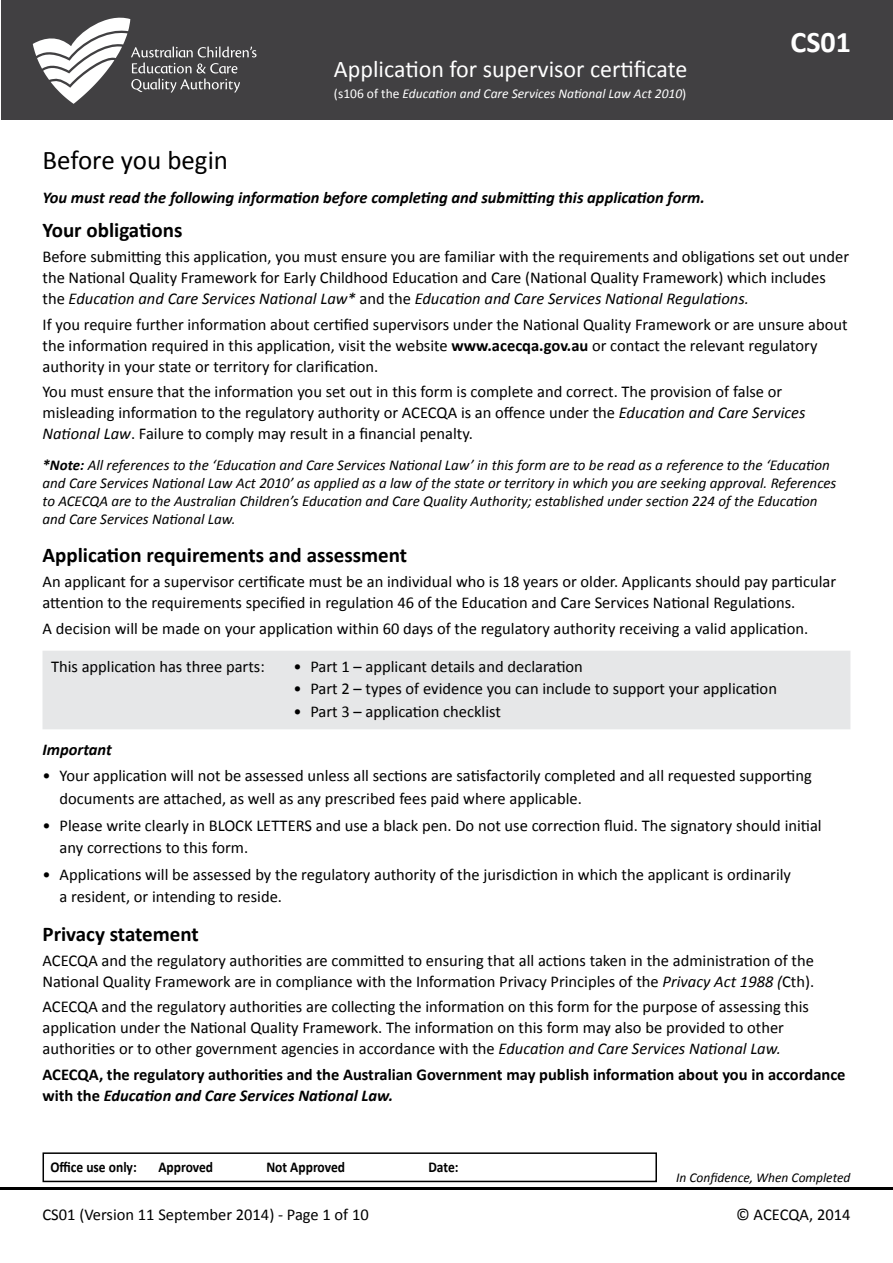
<style>
.page{position:relative;width:893px;height:1263px;background:#fff}
.page>*{position:absolute;margin:0;border:0;box-sizing:border-box;transform-origin:0 0}
.t1{font:700 30px "Calibri";color:#fff}
.t2{font:27px "Calibri";color:#000}
.t3{font:24px "Calibri";color:#fff}
.t4{font:700 21px "Calibri";color:#000}
.t5{font:16.5px/21px "Calibri";color:#000}
.t6{font:700 16.5px/21px "Calibri";color:#000}
.t7{font:italic 700 16.5px "Calibri";color:#000}
.t8{font:italic 15px/18px "Calibri";color:#000}
.t9{font:700 15px "Calibri";color:#000;scale:.9 1}
.t10{font:italic 13.5px "Calibri";color:#fff}
.t11{font:italic 13.5px "Calibri";color:#000}
.s1{font-style:normal}
.s2{font-style:italic}
.s3{font-weight:700}
</style>
<div class="page">
<hr style="left:0;top:1188px;width:893px;height:2px;background:#000">
<div style="left:1px;top:0;width:892px;height:119px;background:#414042"></div>
<svg style="left:33px;top:17px;width:224px;height:87px"></svg>
<div style="left:43px;top:651px;width:807px;height:78px;background:#e6e7e8"></div>
<div style="left:43px;top:1152px;width:614px;height:30px;border:2px solid #000"></div>
<h3 class="t3" style="left:334px;top:54px;width:355px">Application for supervisor certificate</h3>
<p class="t10" style="left:334px;top:84px;width:354px"><span class="s1">(s106 of the</span> Education and Care Services National Law Act 2010<span class="s1">)</span></p>
<h1 class="t1" style="left:790px;top:23px;width:62px">CS01</h1>
<h2 class="t2" style="left:43px;top:143px;width:187px">Before you begin</h2>
<p class="t7" style="left:43px;top:187px;width:664px">You must read the following information before completing and submitting this application form.</p>
<p class="t4" style="left:43px;top:217px;width:141px">Your obligations</p>
<p class="t5" style="left:43px;top:246px;width:808px">Before submitting this application, you must ensure you are familiar with the requirements and obligations set out under the National Quality Framework for Early Childhood Education and Care (National Quality Framework) which includes the <span class="s2">Education and Care Services National Law*</span> and the <span class="s2">Education and Care Services National Regulations.</span></p>
<p class="t5" style="left:43px;top:314px;width:807px">If you require further information about certified supervisors under the National Quality Framework or are unsure about the information required in this application, visit the website <span class="s3">www.acecqa.gov.au</span> or contact the relevant regulatory authority in your state or territory for clarification.</p>
<p class="t5" style="left:43px;top:381px;width:765px">You must ensure that the information you set out in this form is complete and correct. The provision of false or misleading information to the regulatory authority or ACECQA is an offence under the <span class="s2">Education and Care Services<br>National Law</span>. Failure to comply may result in a financial penalty.</p>
<p class="t8" style="left:43px;top:455px;width:795px"><span class="s3">*Note:</span> All references to the ‘Education and Care Services National Law’ in this form are to be read as a reference to the ‘Education and Care Services National Law Act 2010’ as applied as a law of the state or territory in which you are seeking approval. References to ACECQA are to the Australian Children’s Education and Care Quality Authority; established under section 224 of the Education and Care Services National Law.</p>
<p class="t4" style="left:43px;top:542px;width:366px">Application requirements and assessment</p>
<p class="t5" style="left:43px;top:571px;width:795px">An applicant for a supervisor certificate must be an individual who is 18 years or older. Applicants should pay particular attention to the requirements specified in regulation 46 of the Education and Care Services National Regulations.</p>
<p class="t5" style="left:43px;top:618px;width:767px">A decision will be made on your application within 60 days of the regulatory authority receiving a valid application.</p>
<p class="t5" style="left:51px;top:656px;width:215px">This application has three parts:</p>
<p class="t5" style="left:293px;top:656px;width:291px">• Part 1 – applicant details and declaration</p>
<p class="t5" style="left:293px;top:678px;width:485px">• Part 2 – types of evidence you can include to support your application</p>
<p class="t5" style="left:293px;top:701px;width:209px">• Part 3 – application checklist</p>
<p class="t7" style="left:43px;top:739px;width:71px">Important</p>
<p class="t5" style="left:60px;top:765px;width:754px;line-height:22.5px;text-indent:-17px">• Your application will not be assessed unless all sections are satisfactorily completed and all requested supporting documents are attached, as well as any prescribed fees paid where applicable.</p>
<p class="t5" style="left:60px;top:814px;width:764px;line-height:22.5px;text-indent:-17px">• Please write clearly in BLOCK LETTERS and use a black pen. Do not use correction fluid. The signatory should initial any corrections to this form.</p>
<p class="t5" style="left:60px;top:863px;width:733px;line-height:22.5px;text-indent:-17px">• Applications will be assessed by the regulatory authority of the jurisdiction in which the applicant is ordinarily a resident, or intending to reside.</p>
<p class="t4" style="left:43px;top:920px;width:158px">Privacy statement</p>
<p class="t5" style="left:43px;top:950px;width:773px">ACECQA and the regulatory authorities are committed to ensuring that all actions taken in the administration of the<br>National Quality Framework are in compliance with the Information Privacy Principles of the <span class="s2">Privacy Act 1988 (</span>Cth).</p>
<p class="t5" style="left:43px;top:996px;width:768px">ACECQA and the regulatory authorities are collecting the information on this form for the purpose of assessing this application under the National Quality Framework. The information on this form may also be provided to other authorities or to other government agencies in accordance with the <span class="s2">Education and Care Services National Law.</span></p>
<p class="t6" style="left:43px;top:1064px;width:804px">ACECQA, the regulatory authorities and the Australian Government may publish information about you in accordance with the <span class="s2">Education and Care Services National Law.</span></p>
<p class="t9" style="left:50px;top:1157px;width:97px">Office use only:</p>
<p class="t9" style="left:158px;top:1157px;width:62px">Approved</p>
<p class="t9" style="left:266px;top:1157px;width:89px">Not Approved</p>
<p class="t9" style="left:428px;top:1157px;width:35px">Date:</p>
<p class="t11" style="left:676px;top:1168px;width:176px">In Confidence, When Completed</p>
<p class="t5" style="left:43px;top:1204px;width:328px">CS01 (Version 11 September 2014) - Page 1 of 10</p>
<p class="t5" style="left:736px;top:1204px;width:116px">© ACECQA, 2014</p>
</div>
